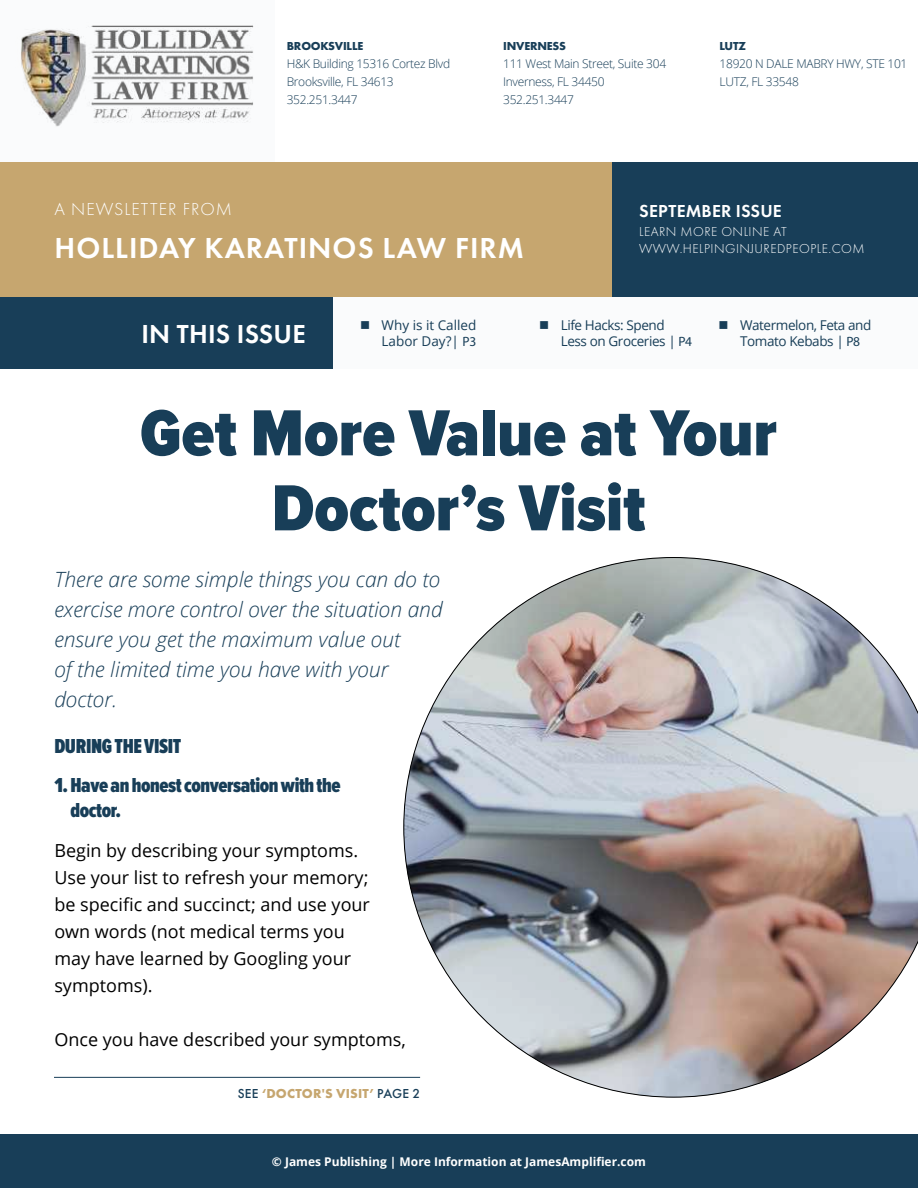
<style>
.page{position:relative;width:918px;height:1188px;background:#fff}
.page>*{position:absolute;margin:0;border:0;box-sizing:border-box;transform-origin:0 0}
.t1{font:900 67.5px/75px "Proxima Nova Cond";color:#183e58;text-align:center}
.t2{font:600 30px "Futura PT";letter-spacing:.035em;color:#fff}
.t3{font:600 27px "Futura PT";letter-spacing:.01em;color:#fff}
.t4{font:italic 300 21px/30px "Open Sans";color:#183e58}
.t5{font:900 21px/25.2px "Proxima Nova Ex Cn";letter-spacing:-.02em;color:#183e58}
.t6{font:18px/27px "Open Sans";color:#000}
.t7{font:300 18px "Futura PT";letter-spacing:.06em;color:#fff}
.t8{font:600 18px "Futura PT";letter-spacing:.01em;color:#fff}
.t9{font:13.5px/16.2px "Open Sans";letter-spacing:-.03em;color:#183e58}
.t10{font:300 13.5px/16.5px "Futura PT";letter-spacing:.035em;color:#fff}
.t11{font:13.5px/16.2px "Open Sans";color:#183e58;text-align:right}
.t12{font:700 13.5px "Futura PT";letter-spacing:.01em;color:#c6a66f}
.t13{font:300 12px/18px "Open Sans";letter-spacing:-.025em;color:#183e58}
.t14{font:700 12px "Open Sans";color:#fff}
.t15{font:700 12px "Futura PT";letter-spacing:-.015em;color:#183e58}
.s1{font-family:"Myriad Pro"}
.s2{font-weight:500;color:#183e58}
</style>
<div class="page">
<div style="left:0;top:1134px;width:918px;height:54px;background:#183e58"></div>
<div style="left:0;top:0;width:275px;height:162px;background:#fafbfc"></div>
<div style="left:0;top:297px;width:918px;height:71px;background:#fafbfc"></div>
<div style="left:0;top:162px;width:612px;height:135px;background:#c6a66f"></div>
<div style="left:612px;top:162px;width:306px;height:135px;background:#183e58"></div>
<hr style="left:54px;top:1077px;width:366px;height:1px;background:#183e58">
<div style="left:0;top:297px;width:333px;height:71px;background:#183e58"></div>
<img style="left:404px;top:557px;width:514px;height:540px">
<img style="left:21px;top:25px;width:233px;height:102px">
<p class="t15" style="left:287px;top:38px;width:78px">BROOKSVILLE</p>
<p class="t13" style="left:287px;top:54px;width:165px">H&amp;K Building 15316 Cortez Blvd<br>Brooksville, FL 34613<br>352.251.3447</p>
<p class="t15" style="left:503px;top:38px;width:64px">INVERNESS</p>
<p class="t13" style="left:503px;top:54px;width:165px">111 West Main Street, Suite 304<br>Inverness, FL 34450<br>352.251.3447</p>
<p class="t15" style="left:720px;top:38px;width:28px">LUTZ</p>
<p class="t13" style="left:720px;top:54px;width:189px">18920 N DALE MABRY HWY, STE 101<br>LUTZ, FL 33548</p>
<p class="t7" style="left:54px;top:199px;width:179px">A NEWSLETTER FROM</p>
<h2 class="t2" style="left:55px;top:229px;width:471px">HOLLIDAY KARATINOS LAW FIRM</h2>
<p class="t10" style="left:639px;top:224px;width:227px">LEARN MORE ONLINE AT<br>WWW.HELPINGINJUREDPEOPLE.COM</p>
<p class="t8" style="left:639px;top:200px;width:144px">SEPTEMBER ISSUE</p>
<h3 class="t3" style="left:141px;top:317px;width:166px">IN THIS ISSUE</h3>
<p class="t11" style="left:360px;top:316px;width:118px">■ Why is it Called<br>Labor Day?| <span class="s1">P3</span></p>
<p class="t9" style="left:561px;top:316px;width:133px;text-indent:-22px">■ Life Hacks: Spend<br>Less on Groceries | <span class="s1">P4</span></p>
<p class="t9" style="left:740px;top:316px;width:133px;text-indent:-22px">■ Watermelon, Feta and<br>Tomato Kebabs | <span class="s1">P8</span></p>
<h1 class="t1" style="left:140px;top:398px;width:638px">Get More Value at Your<br>Doctor’s Visit</h1>
<p class="t4" style="left:54px;top:564px;width:390px">There are some simple things you can do to exercise more control over the situation and ensure you get the maximum value out<br>of the limited time you have with your doctor.</p>
<p class="t5" style="left:54px;top:734px;width:129px">DURING THE VISIT</p>
<p class="t5" style="left:71px;top:773px;width:272px;text-indent:-16px">1. Have an honest conversation with the doctor.</p>
<p class="t6" style="left:54px;top:837px;width:317px">Begin by describing your symptoms.<br>Use your list to refresh your memory; be specific and succinct; and use your own words (not medical terms you may have learned by Googling your symptoms).</p>
<p class="t6" style="left:54px;top:1026px;width:353px">Once you have described your symptoms,</p>
<p class="t12" style="left:238px;top:1085px;width:184px"><span class="s2">SEE</span> ‘DOCTOR'S VISIT’ <span class="s2">PAGE 2</span></p>
<p class="t14" style="left:272px;top:1153px;width:376px">© James Publishing | More Information at JamesAmplifier.com</p>
</div>
